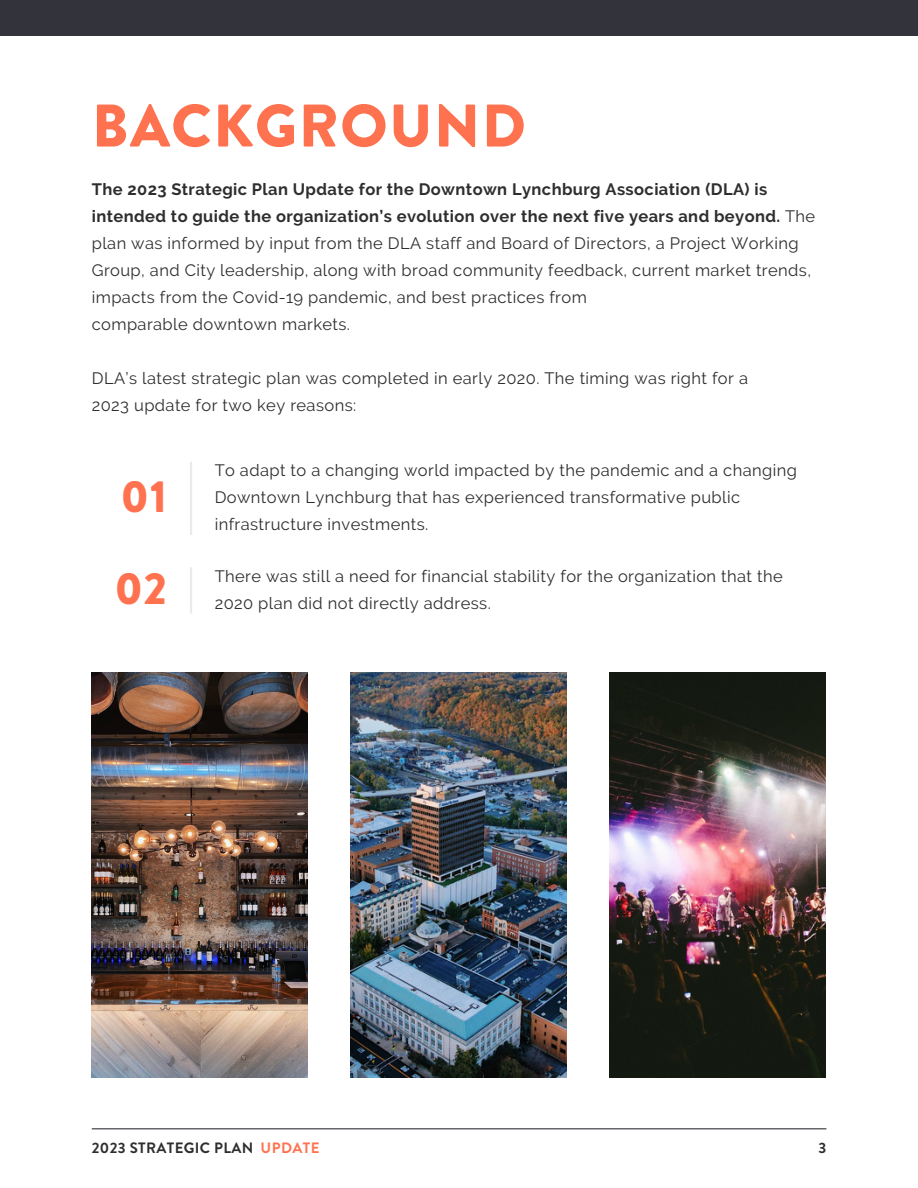
<style>
.page{position:relative;width:918px;height:1188px;background:#fff}
.page>*{position:absolute;margin:0;border:0;box-sizing:border-box;transform-origin:0 0}
.t1{font:900 60px "Brandon Grotesque";letter-spacing:.025em;color:#ff724f}
.t2{font:900 45px/91.9px "Brandon Grotesque";color:#ff724f}
.t3{font:16.5px/27px "Raleway";letter-spacing:.025em;color:#2e2e2e}
.t4{font:700 15px "Brandon Grotesque";letter-spacing:.025em;color:#2e2e2e}
.s1{font-weight:700}
.s2{color:#ff724f}
</style>
<div class="page">
<hr style="left:92px;top:1128px;width:734px;height:1px;background:#33333b">
<div style="left:0;top:0;width:918px;height:35px;background:#33333b"></div>
<hr style="left:190px;top:462px;width:2px;height:73px;background:#ebe9e9">
<hr style="left:190px;top:567px;width:2px;height:46px;background:#ebe9e9">
<img style="left:92px;top:673px;width:216px;height:405px">
<img style="left:351px;top:673px;width:216px;height:405px">
<img style="left:610px;top:673px;width:216px;height:405px">
<h1 class="t1" style="left:92px;top:84px;width:436px">BACKGROUND</h1>
<p class="t3" style="left:92px;top:176px;width:725px"><span class="s1">The 2023 Strategic Plan Update for the Downtown Lynchburg Association (DLA) is intended to guide the organization’s evolution over the next five years and beyond.</span> The plan was informed by input from the DLA staff and Board of Directors, a Project Working Group, and City leadership, along with broad community feedback, current market trends, impacts from the Covid-19 pandemic, and best practices from<br>comparable downtown markets.</p>
<p class="t3" style="left:92px;top:365px;width:658px">DLA’s latest strategic plan was completed in early 2020. The timing was right for a<br>2023 update for two key reasons:</p>
<h2 class="t2" style="left:115px;top:451px;width:54px">01<br>02</h2>
<p class="t3" style="left:215px;top:457px;width:584px">To adapt to a changing world impacted by the pandemic and a changing<br>Downtown Lynchburg that has experienced transformative public infrastructure investments.</p>
<p class="t3" style="left:215px;top:562px;width:570px">There was still a need for financial stability for the organization that the<br>2020 plan did not directly address.</p>
<p class="t4" style="left:92px;top:1137px;width:229px">2023 STRATEGIC PLAN <span class="s2">UPDATE</span></p>
<p class="t4" style="left:818px;top:1137px;width:9px">3</p>
</div>
